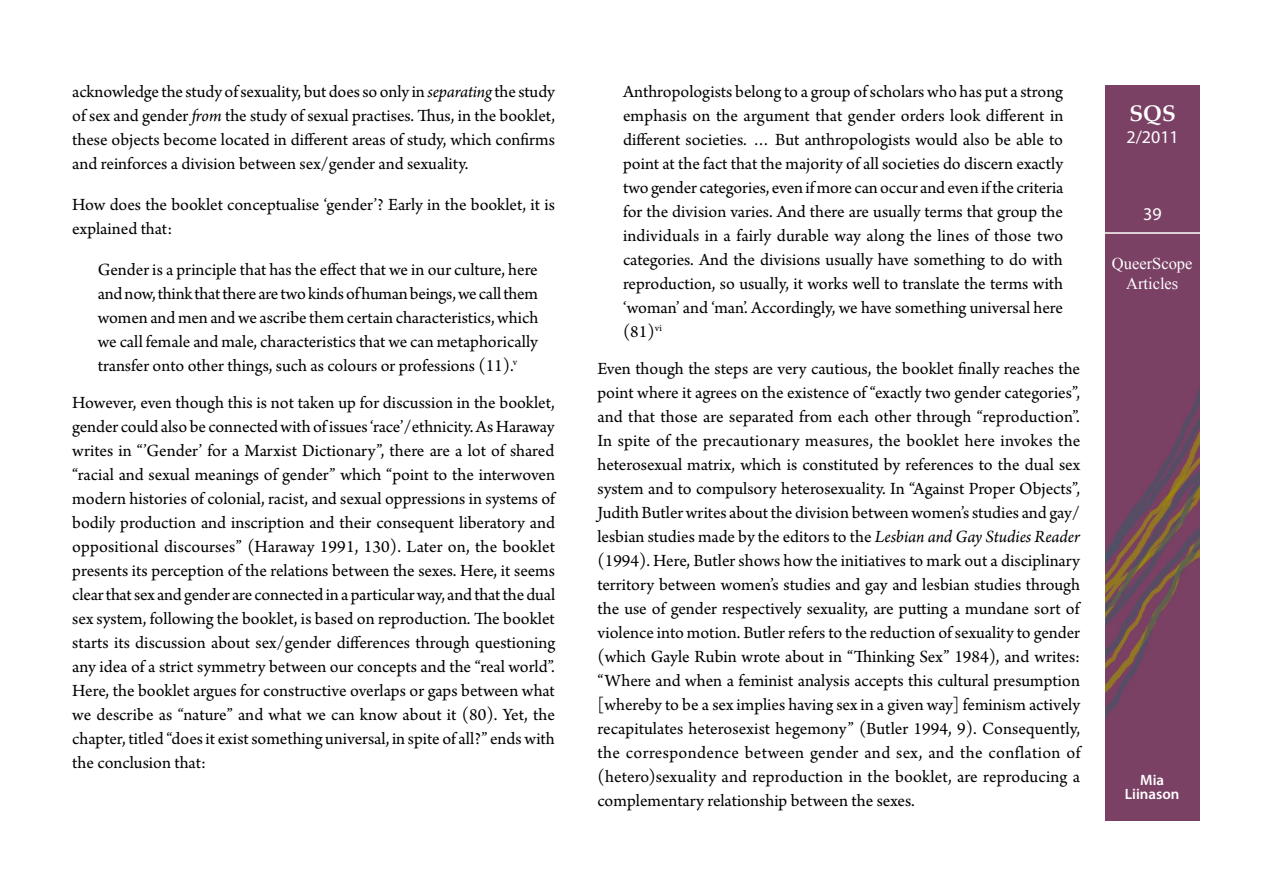
<style>
.page{position:relative;width:1263px;height:893px;background:#fff}
.page>*{position:absolute;margin:0;border:0;box-sizing:border-box;transform-origin:0 0}
.t1{font:700 22.5px "Palatino Linotype";color:#fff}
.t2{font:18px/24px "Arno Pro";color:#000;text-align:justify}
.t3{font:18px "Myriad Pro";color:#fff}
.t4{font:16.5px/19.8px "Times New Roman";color:#fff;text-align:center}
.t5{font:600 15px/13.5px "Myriad Pro";color:#fff;text-align:center}
.s1{font-style:italic}
</style>
<div class="page">
<img style="left:1106px;top:85px;width:93px;height:736px">
<hr style="left:1101px;top:232px;width:103px;height:2px;background:#fff">
<p class="t2" style="left:72px;top:81px;width:484px">acknowledge the study of sexuality, but does so only in <span class="s1">separating</span> the study of sex and gender <span class="s1">from</span> the study of sexual practises. Thus, in the booklet, these objects become located in different areas of study, which confirms and reinforces a division between sex/gender and sexuality.</p>
<p class="t2" style="left:72px;top:194px;width:484px">How does the booklet conceptualise ‘gender’? Early in the booklet, it is explained that:</p>
<p class="t2" style="left:98px;top:259px;width:442px">Gender is a principle that has the effect that we in our culture, here and now, think that there are two kinds of human beings, we call them women and men and we ascribe them certain characteristics, which we call female and male, characteristics that we can metaphorically transfer onto other things, such as colours or professions (11).<sup>v</sup></p>
<p class="t2" style="left:72px;top:392px;width:485px">However, even though this is not taken up for discussion in the booklet, gender could also be connected with of issues ‘race’/ethnicity. As Haraway writes in “’Gender’ for a Marxist Dictionary”, there are a lot of shared “racial and sexual meanings of gender” which “point to the interwoven modern histories of colonial, racist, and sexual oppressions in systems of bodily production and inscription and their consequent liberatory and oppositional discourses” (Haraway 1991, 130). Later on, the booklet presents its perception of the relations between the sexes. Here, it seems clear that sex and gender are connected in a particular way, and that the dual sex system, following the booklet, is based on reproduction. The booklet starts its discussion about sex/gender differences through questioning any idea of a strict symmetry between our concepts and the “real world”.<br>Here, the booklet argues for constructive overlaps or gaps between what we describe as “nature” and what we can know about it (80). Yet, the chapter, titled “does it exist something universal, in spite of all?” ends with the conclusion that:</p>
<p class="t2" style="left:623px;top:81px;width:442px">Anthropologists belong to a group of scholars who has put a strong emphasis on the argument that gender orders look different in different societies. … But anthropologists would also be able to point at the fact that the majority of all societies do discern exactly two gender categories, even if more can occur and even if the criteria for the division varies. And there are usually terms that group the individuals in a fairly durable way along the lines of those two categories. And the divisions usually have something to do with reproduction, so usually, it works well to translate the terms with ‘woman’ and ‘man’. Accordingly, we have something universal here (81)<sup>vi</sup></p>
<p class="t2" style="left:597px;top:358px;width:484px">Even though the steps are very cautious, the booklet finally reaches the point where it agrees on the existence of “exactly two gender categories”, and that those are separated from each other through “reproduction”.<br>In spite of the precautionary measures, the booklet here invokes the heterosexual matrix, which is constituted by references to the dual sex system and to compulsory heterosexuality. In “Against Proper Objects”, Judith Butler writes about the division between women’s studies and gay/ lesbian studies made by the editors to the <span class="s1">Lesbian and Gay Studies Reader </span>(1994). Here, Butler shows how the initiatives to mark out a disciplinary territory between women’s studies and gay and lesbian studies through the use of gender respectively sexuality, are putting a mundane sort of violence into motion. Butler refers to the reduction of sexuality to gender (which Gayle Rubin wrote about in “Thinking Sex” 1984), and writes: “Where and when a feminist analysis accepts this cultural presumption [whereby to be a sex implies having sex in a given way] feminism actively recapitulates heterosexist hegemony” (Butler 1994, 9). Consequently, the correspondence between gender and sex, and the conflation of (hetero)sexuality and reproduction in the booklet, are reproducing a complementary relationship between the sexes.</p>
<p class="t1" style="left:1129px;top:98px;width:48px">SQS</p>
<p class="t3" style="left:1126px;top:126px;width:54px">2/2011</p>
<p class="t3" style="left:1143px;top:203px;width:20px">39</p>
<p class="t4" style="left:1112px;top:253px;width:82px">QueerScope<br>Articles</p>
<p class="t5" style="left:1125px;top:773px;width:56px">Mia<br>Liinason</p>
</div>
